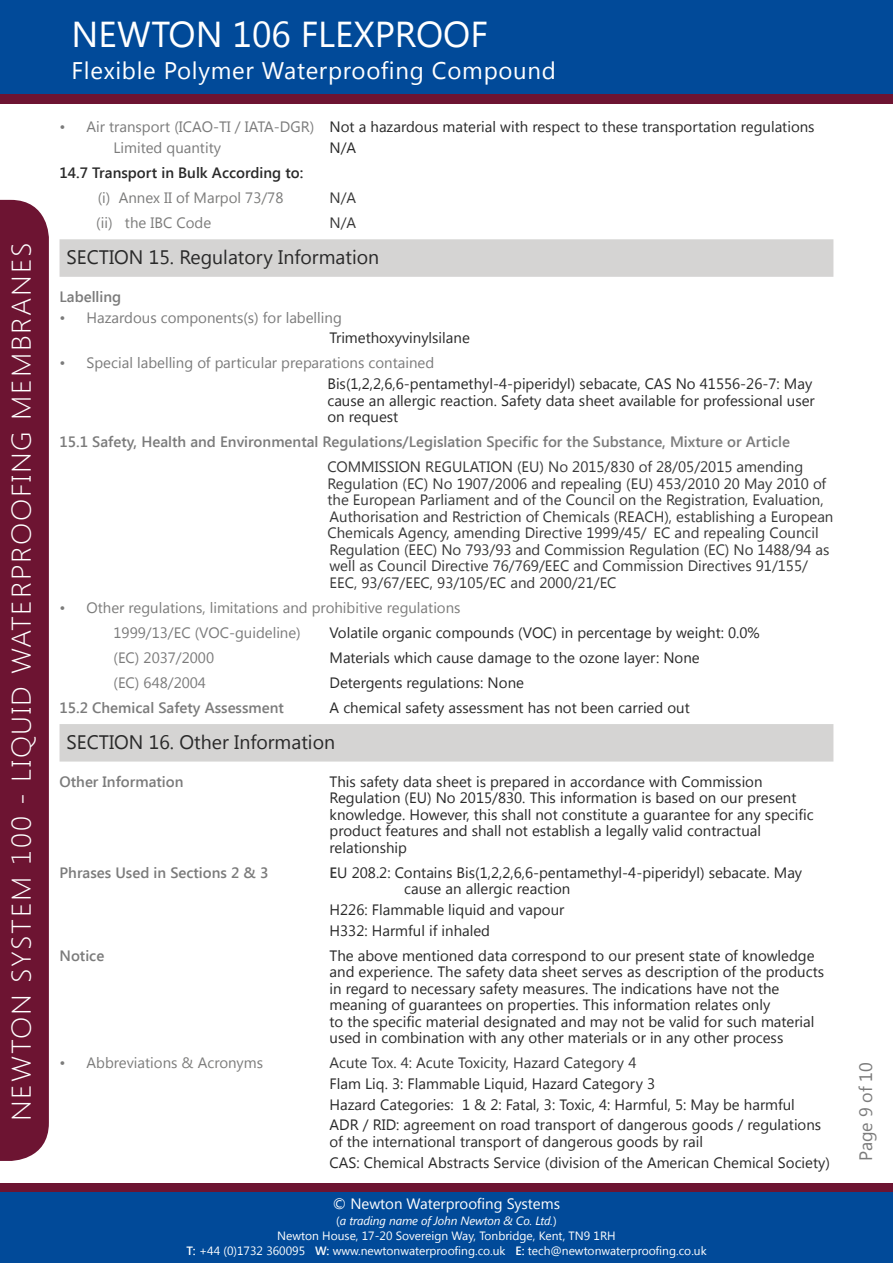
<style>
.page{position:relative;width:893px;height:1263px;background:#fff}
.page>*{position:absolute;margin:0;border:0;box-sizing:border-box;transform-origin:0 0}
.t1{font:36px "Segoe UI";color:#fff}
.t2{font:300 27px "Segoe UI";letter-spacing:.06em;color:#fff;scale:1.08 1}
.t3{font:24px "Segoe UI";letter-spacing:.03em;color:#fff}
.t4{font:19.5px "Segoe UI";color:#292929}
.t5{font:18px "Segoe UI";color:#7b7b7b}
.t6{font:15px/16.5px "Segoe UI";color:#292929}
.t7{font:15px/16.5px "Segoe UI";color:#383838}
.t8{font:600 15px "Segoe UI";color:#7b7b7b}
.t9{font:15px "Segoe UI";color:#7b7b7b}
.t10{font:15px "Segoe UI";color:#7c7c7b}
.t11{font:600 15px "Segoe UI";color:#292929}
.t12{font:15px "Segoe UI";color:#fff}
.t13{font:12px/15.6px "Segoe UI";color:#fff;text-align:center}
.s1{color:#7b7b7b}
.s2{font-weight:600;color:#383838}
.s3{font-style:italic}
.s4{font-weight:600}
</style>
<div class="page">
<div style="left:0;top:200px;width:49px;height:961px;background:#6d1432"></div>
<div style="left:0;top:1191px;width:893px;height:72px;background:#014a99"></div>
<div style="left:0;top:1183px;width:893px;height:8px;background:#6d1432"></div>
<div style="left:0;top:0;width:893px;height:94px;background:#014a99"></div>
<div style="left:0;top:94px;width:893px;height:9px;background:#6d1432"></div>
<div style="left:60px;top:239px;width:773px;height:38px;background:#d5d4d3"></div>
<div style="left:60px;top:724px;width:773px;height:37px;background:#d5d4d3"></div>
<h2 class="t2" style="left:3px;top:1121px;width:815px;rotate:-90deg">NEWTON SYSTEM 100 - LIQUID WATERPROOFING MEMBRANES</h2>
<h1 class="t1" style="left:71px;top:9px;width:418px">NEWTON 106 FLEXPROOF</h1>
<h3 class="t3" style="left:71px;top:54px;width:486px">Flexible Polymer Waterproofing Compound</h3>
<p class="t6" style="left:114px;top:116px;width:703px;line-height:20.7px;text-indent:-54px"><span class="s1">• Air transport (ICAO-TI / IATA-DGR)</span> Not a hazardous material with respect to these transportation regulations<br><span class="s1">Limited quantity</span></p>
<p class="t6" style="left:330px;top:139px;width:28px">N/A</p>
<p class="t11" style="left:60px;top:162px;width:245px">14.7 Transport in Bulk According to:</p>
<p class="t10" style="left:98px;top:187px;width:187px">(i) Annex II of Marpol 73/78</p>
<p class="t7" style="left:330px;top:189px;width:28px">N/A</p>
<p class="t10" style="left:96px;top:212px;width:116px">(ii) the IBC Code</p>
<p class="t7" style="left:330px;top:214px;width:28px">N/A</p>
<h3 class="t4" style="left:67px;top:244px;width:314px">SECTION 15. Regulatory Information</h3>
<p class="t8" style="left:60px;top:286px;width:63px">Labelling</p>
<p class="t9" style="left:60px;top:307px;width:284px">• Hazardous components(s) for labelling</p>
<p class="t6" style="left:330px;top:329px;width:142px">Trimethoxyvinylsilane</p>
<p class="t9" style="left:60px;top:353px;width:376px">• Special labelling of particular preparations contained</p>
<p class="t6" style="left:327px;top:375px;width:489px">Bis(1,2,2,6,6-pentamethyl-4-piperidyl) sebacate, CAS No 41556-26-7: May cause an allergic reaction. Safety data sheet available for professional user on request</p>
<p class="t8" style="left:60px;top:431px;width:732px">15.1 Safety, Health and Environmental Regulations/Legislation Specific for the Substance, Mixture or Article</p>
<p class="t7" style="left:327px;top:458px;width:508px">COMMISSION REGULATION (EU) No 2015/830 of 28/05/2015 amending Regulation (EC) No 1907/2006 and repealing (EU) 453/2010 20 May 2010 of the European Parliament and of the Council on the Registration, Evaluation, Authorisation and Restriction of Chemicals (REACH), establishing a European Chemicals Agency, amending Directive 1999/45/ EC and repealing Council Regulation (EEC) No 793/93 and Commission Regulation (EC) No 1488/94 as well as Council Directive 76/769/EEC and Commission Directives 91/155/ EEC, 93/67/EEC, 93/105/EC and 2000/21/EC</p>
<p class="t10" style="left:60px;top:597px;width:403px">• Other regulations, limitations and prohibitive regulations</p>
<p class="t9" style="left:114px;top:622px;width:189px">1999/13/EC (VOC-guideline)</p>
<p class="t6" style="left:330px;top:623px;width:432px">Volatile organic compounds (VOC) in percentage by weight: 0.0%</p>
<p class="t9" style="left:114px;top:647px;width:102px">(EC) 2037/2000</p>
<p class="t6" style="left:330px;top:648px;width:372px">Materials which cause damage to the ozone layer: None</p>
<p class="t9" style="left:114px;top:672px;width:94px">(EC) 648/2004</p>
<p class="t6" style="left:330px;top:673px;width:196px">Detergents regulations: None</p>
<p class="t8" style="left:60px;top:697px;width:226px">15.2 Chemical Safety Assessment</p>
<p class="t6" style="left:330px;top:698px;width:362px">A chemical safety assessment has not been carried out</p>
<h3 class="t4" style="left:67px;top:728px;width:270px">SECTION 16. Other Information</h3>
<p class="t8" style="left:60px;top:771px;width:126px">Other Information</p>
<p class="t6" style="left:330px;top:772px;width:486px">This safety data sheet is prepared in accordance with Commission Regulation (EU) No 2015/830. This information is based on our present knowledge. However, this shall not constitute a guarantee for any specific product features and shall not establish a legally valid contractual relationship</p>
<p class="t8" style="left:60px;top:862px;width:210px">Phrases Used in Sections 2 &amp; 3</p>
<p class="t6" style="left:404px;top:863px;width:400px;text-indent:-75px"><span class="s2">E</span>U 208.2: Contains Bis(1,2,2,6,6-pentamethyl-4-piperidyl) sebacate. May cause an allergic reaction</p>
<p class="t6" style="left:330px;top:898px;width:236px;line-height:20.7px">H226: Flammable liquid and vapour<br>H332: Harmful if inhaled</p>
<p class="t8" style="left:60px;top:945px;width:46px">Notice</p>
<p class="t6" style="left:330px;top:946px;width:496px">The above mentioned data correspond to our present state of knowledge and experience. The safety data sheet serves as description of the products in regard to necessary safety measures. The indications have not the meaning of guarantees on properties. This information relates only<br>to the specific material designated and may not be valid for such material used in combination with any other materials or in any other process</p>
<p class="t10" style="left:60px;top:1052px;width:205px">• Abbreviations &amp; Acronyms</p>
<p class="t7" style="left:330px;top:1054px;width:308px">Acute Tox. 4: Acute Toxicity, Hazard Category 4</p>
<p class="t6" style="left:330px;top:1072px;width:493px;line-height:20.7px">Flam Liq. 3: Flammable Liquid, Hazard Category 3<br>Hazard Categories: 1 &amp; 2: Fatal, 3: Toxic, 4: Harmful, 5: May be harmful<br>ADR / RID: agreement on road transport of dangerous goods / regulations</p>
<p class="t6" style="left:330px;top:1130px;width:502px;line-height:20.7px">of the international transport of dangerous goods by rail<br>CAS: Chemical Abstracts Service (division of the American Chemical Society)</p>
<p class="t12" style="left:333px;top:1193px;width:229px">© Newton Waterproofing Systems</p>
<p class="t13" style="left:277px;top:1212px;width:340px">(<span class="s3">a trading name of John Newton &amp; Co. Ltd.</span>)<br>Newton House, 17-20 Sovereign Way, Tonbridge, Kent, TN9 1RH</p>
<p class="t13" style="left:186px;top:1242px;width:522px"><span class="s4">T:</span> +44 (0)1732 360095 <span class="s4">W:</span> www.newtonwaterproofing.co.uk <span class="s4">E:</span> tech@newtonwaterproofing.co.uk</p>
<p class="t5" style="left:853px;top:1161px;width:100px;rotate:-90deg">Page 9 of 10</p>
</div>
